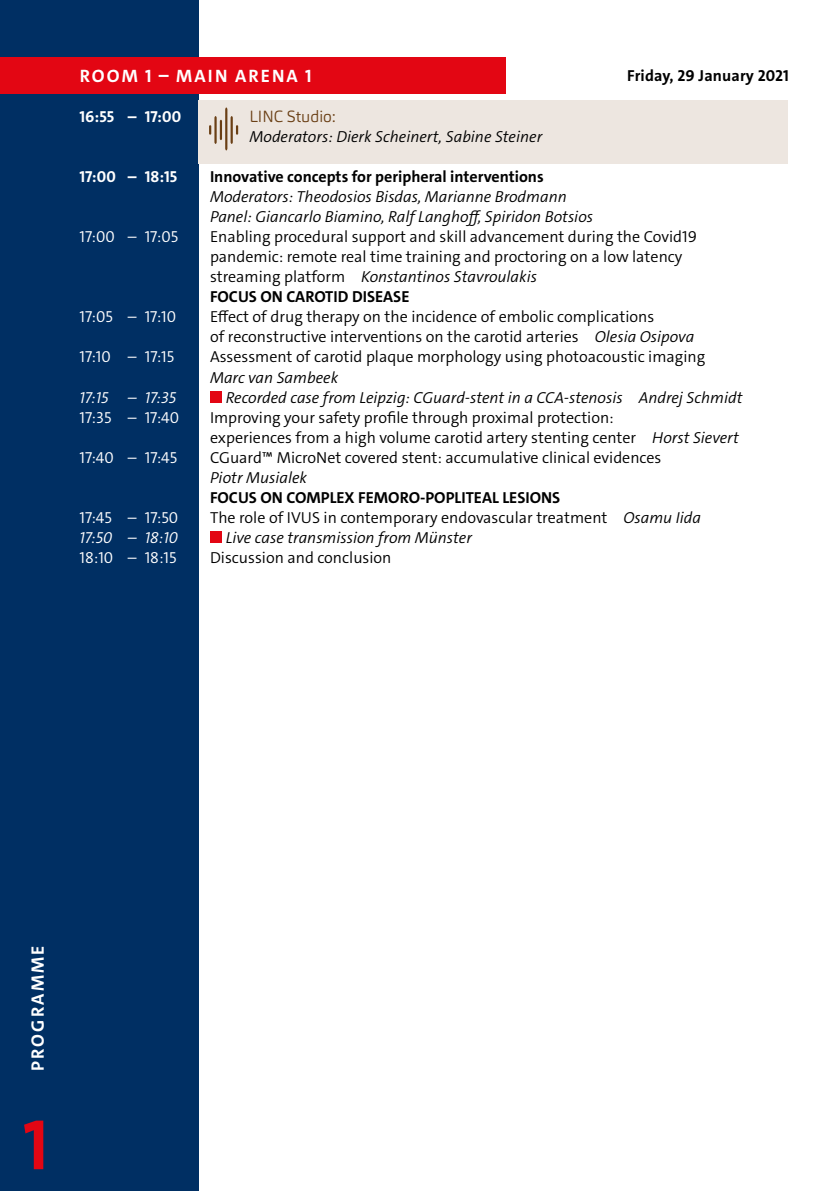
<style>
.page{position:relative;width:840px;height:1191px;background:#fff}
.page>*{position:absolute;margin:0;border:0;box-sizing:border-box;transform-origin:0 0}
.t1{font:700 72px "The Sans C4 s";color:#e30613}
.t2{font:700 18px "The Sans C4 s";letter-spacing:.12em;color:#fff}
.t3{font:300 16px/20px "The Sans C4 s";color:#000}
.t4{font:italic 300 16px/20px "The Sans C4 s";color:#000}
.t5{font:700 16px "The Sans C4 s";color:#000}
.t6{font:300 16px "The Sans C4 s";color:#fff}
.t7{font:700 16px "The Sans C4 s";color:#fff}
.t8{font:italic 300 16px "The Sans C4 s";color:#fff}
.t9{font:300 16px "Carnas";color:#6a3f15}
.s1{font-style:italic}
.s2{font-weight:700}
</style>
<div class="page">
<div style="left:0;top:0;width:198px;height:1191px;background:#002f63"></div>
<div style="left:0;top:57px;width:505px;height:37px;background:#e30613"></div>
<div style="left:198px;top:100px;width:589px;height:63px;background:#ede6e0"></div>
<hr style="left:220px;top:120px;width:2px;height:20px;background:#6a3f15">
<svg style="left:209px;top:116px;width:7px;height:28px"></svg>
<svg style="left:225px;top:107px;width:13px;height:43px"></svg>
<div style="left:210px;top:391px;width:11px;height:11px;background:#e30613"></div>
<div style="left:210px;top:531px;width:11px;height:11px;background:#e30613"></div>
<p class="t2" style="left:80px;top:64px;width:233px">ROOM 1 – MAIN ARENA 1</p>
<p class="t5" style="left:626px;top:65px;width:163px">Friday, 29 January 2021</p>
<p class="t7" style="left:79px;top:107px;width:103px">16:55 – 17:00</p>
<p class="t9" style="left:249px;top:107px;width:88px">LINC Studio:</p>
<p class="t4" style="left:249px;top:127px;width:294px">Moderators: Dierk Scheinert, Sabine Steiner</p>
<p class="t7" style="left:79px;top:167px;width:99px">17:00 – 18:15</p>
<p class="t5" style="left:210px;top:167px;width:335px">Innovative concepts for peripheral interventions</p>
<p class="t4" style="left:210px;top:187px;width:384px">Moderators: Theodosios Bisdas, Marianne Brodmann<br>Panel: Giancarlo Biamino, Ralf Langhoff, Spiridon Botsios</p>
<p class="t6" style="left:79px;top:227px;width:100px">17:00 – 17:05</p>
<p class="t3" style="left:210px;top:227px;width:488px">Enabling procedural support and skill advancement during the Covid19 pandemic: remote real time training and proctoring on a low latency streaming platform <span class="s1">Konstantinos Stavroulakis<br></span><span class="s2">FOCUS ON CAROTID DISEASE</span></p>
<p class="t6" style="left:79px;top:307px;width:98px">17:05 – 17:10</p>
<p class="t3" style="left:210px;top:307px;width:485px">Effect of drug therapy on the incidence of embolic complications<br>of reconstructive interventions on the carotid arteries <span class="s1">Olesia Osipova</span></p>
<p class="t6" style="left:79px;top:347px;width:96px">17:10 – 17:15</p>
<p class="t3" style="left:210px;top:347px;width:496px">Assessment of carotid plaque morphology using photoacoustic imaging</p>
<p class="t4" style="left:210px;top:367px;width:130px">Marc van Sambeek</p>
<p class="t8" style="left:79px;top:387px;width:98px">17:15 – 17:35</p>
<p class="t4" style="left:226px;top:387px;width:518px">Recorded case from Leipzig: CGuard-stent in a CCA-stenosis Andrej Schmidt</p>
<p class="t6" style="left:79px;top:407px;width:101px">17:35 – 17:40</p>
<p class="t3" style="left:210px;top:407px;width:530px">Improving your safety profile through proximal protection:<br>experiences from a high volume carotid artery stenting center <span class="s1">Horst Sievert</span></p>
<p class="t6" style="left:79px;top:447px;width:99px">17:40 – 17:45</p>
<p class="t3" style="left:210px;top:447px;width:452px">CGuard™ MicroNet covered stent: accumulative clinical evidences</p>
<p class="t4" style="left:210px;top:467px;width:99px">Piotr Musialek</p>
<p class="t5" style="left:210px;top:487px;width:351px">FOCUS ON COMPLEX FEMORO-POPLITEAL LESIONS</p>
<p class="t6" style="left:79px;top:507px;width:100px">17:45 – 17:50</p>
<p class="t3" style="left:210px;top:507px;width:492px">The role of IVUS in contemporary endovascular treatment <span class="s1">Osamu Iida</span></p>
<p class="t8" style="left:79px;top:527px;width:100px">17:50 – 18:10</p>
<p class="t4" style="left:226px;top:527px;width:248px">Live case transmission from Münster</p>
<p class="t6" style="left:79px;top:547px;width:99px">18:10 – 18:15</p>
<p class="t3" style="left:210px;top:547px;width:183px">Discussion and conclusion</p>
<p class="t2" style="left:26px;top:1071px;width:127px;rotate:-90deg">PROGRAMME</p>
<p class="t2" style="left:26px;top:1077px;width:127px;rotate:-90deg">PROGRAMME</p>
<h1 class="t1" style="left:23px;top:1098px;width:27px">1</h1>
</div>
